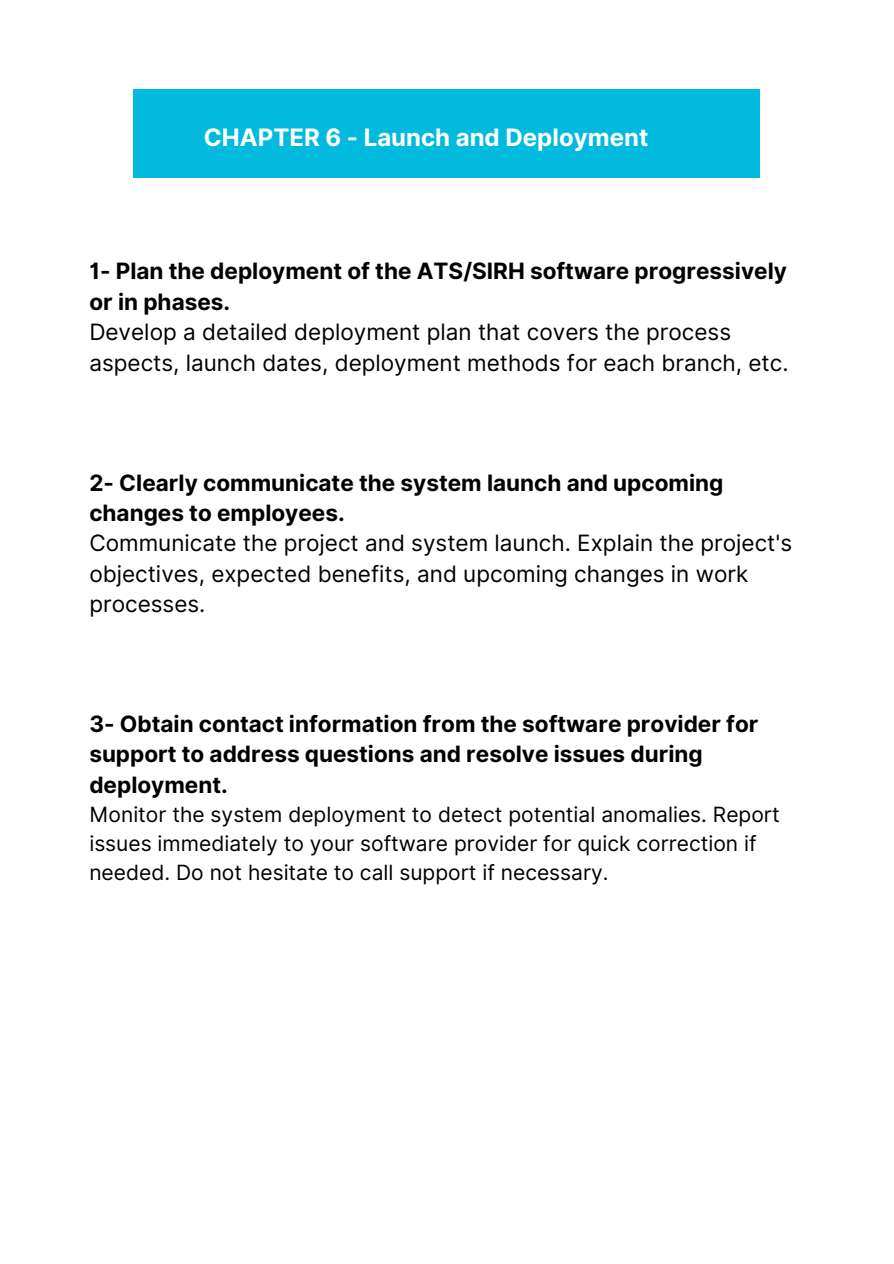
<style>
.page{position:relative;width:894px;height:1264px;background:#fff}
.page>*{position:absolute;margin:0;border:0;box-sizing:border-box;transform-origin:0 0}
.t1{font:700 24px "Inter";color:#fff}
.t2{font:22.5px/30.3px "Inter";color:#000}
.t3{font:700 22.5px/30.3px "Inter";color:#000}
.t4{font:21px/29.2px "Inter";color:#000}
.s1{font-weight:700}
</style>
<div class="page">
<div style="left:133px;top:89px;width:627px;height:89px;background:#01badd"></div>
<h1 class="t1" style="left:204px;top:123px;width:446px">CHAPTER 6 - Launch and Deployment</h1>
<h2 class="t2" style="left:89px;top:256px;width:700px"><span class="s1">1- Plan the deployment of the ATS/SIRH software progressively or in phases.<br></span>Develop a detailed deployment plan that covers the process aspects, launch dates, deployment methods for each branch, etc.</h2>
<p class="t2" style="left:89px;top:467px;width:704px"><span class="s1">2- Clearly communicate the system launch and upcoming changes to employees.<br></span>Communicate the project and system launch. Explain the project's objectives, expected benefits, and upcoming changes in work processes.</p>
<h2 class="t3" style="left:89px;top:708px;width:670px">3- Obtain contact information from the software provider for support to address questions and resolve issues during deployment.</h2>
<p class="t4" style="left:89px;top:799px;width:691px">Monitor the system deployment to detect potential anomalies. Report issues immediately to your software provider for quick correction if needed. Do not hesitate to call support if necessary.</p>
</div>
